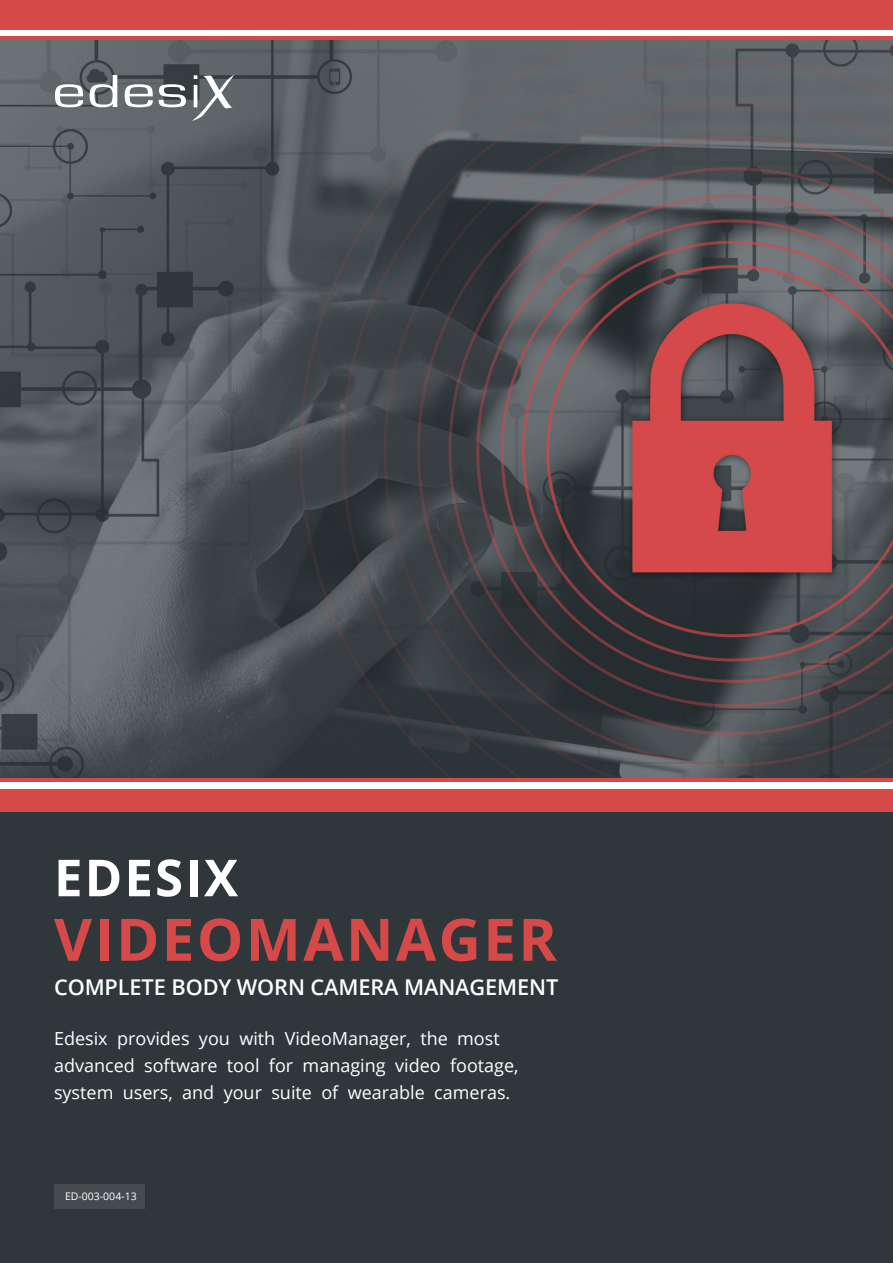
<style>
.page{position:relative;width:893px;height:1263px;background:#fff}
.page>*{position:absolute;margin:0;border:0;box-sizing:border-box;transform-origin:0 0}
.Block_Title{font:700 58.5px "Open Sans";letter-spacing:.04em;color:#d64949}
.Block_Title-2{font:700 51px "Open Sans";letter-spacing:.04em;color:#fff}
.Block_Title-3{font:600 21.75px "Open Sans";letter-spacing:-.005em;color:#fff}
.Body2{font:18px/27px "Open Sans";color:#fff}
.t1{font:10.5px "Open Sans";color:#fff}
</style>
<div class="page">
<img style="left:0;top:40px;width:893px;height:738px">
<div style="left:0;top:800px;width:893px;height:463px;background:#30373b"></div>
<div style="left:0;top:0;width:893px;height:30px;background:#d64949"></div>
<hr style="left:0;top:36px;width:893px;height:4px;background:#d64949">
<div style="left:0;top:789px;width:893px;height:22px;background:#d64949"></div>
<hr style="left:0;top:778px;width:893px;height:4px;background:#d64949">
<div style="left:54px;top:1184px;width:91px;height:25px;background:#454b4f"></div>
<svg style="left:192px;top:74px;width:43px;height:47px"></svg>
<hr style="left:194px;top:85px;width:3px;height:22px;background:#fff">
<svg style="left:55px;top:84px;width:28px;height:23px"></svg>
<svg style="left:90px;top:75px;width:27px;height:32px"></svg>
<svg style="left:125px;top:84px;width:28px;height:23px"></svg>
<svg style="left:159px;top:84px;width:27px;height:23px"></svg>
<p class="Block_Title-2" style="left:54px;top:842px;width:186px">EDESIX</p>
<p class="Block_Title" style="left:54px;top:898px;width:504px">VIDEOMANAGER</p>
<p class="Block_Title-3" style="left:54px;top:972px;width:506px">COMPLETE BODY WORN CAMERA MANAGEMENT</p>
<p class="Body2" style="left:54px;top:1024px;width:466px">Edesix provides you with VideoManager, the most advanced software tool for managing video footage, system users, and your suite of wearable cameras.</p>
<p class="t1" style="left:65px;top:1188px;width:73px">ED-003-004-13</p>
</div>
